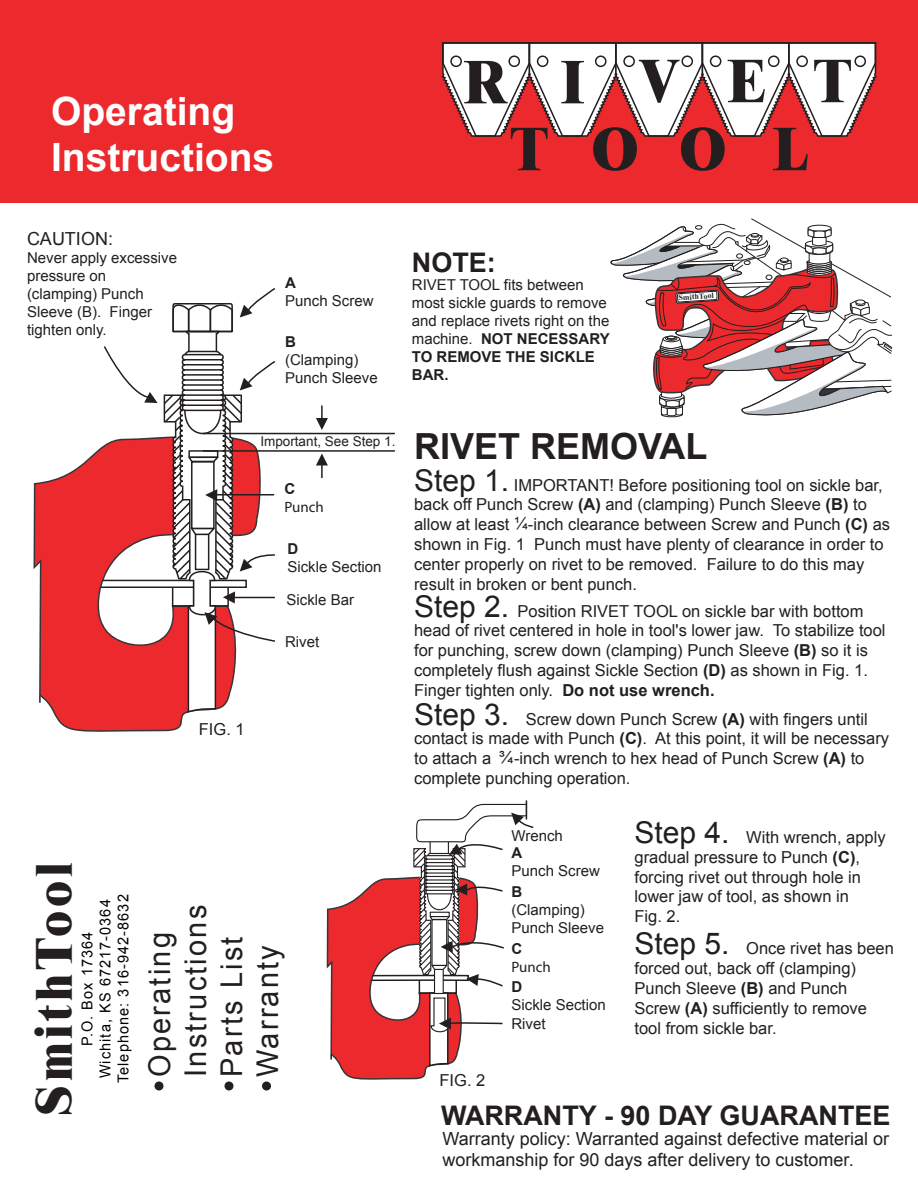
<style>
.page{position:relative;width:918px;height:1188px;background:#fff}
.page>*{position:absolute;margin:0;border:0;box-sizing:border-box;transform-origin:0 0}
.t1{font:800 61.95px/67.9px "Times New Roman";letter-spacing:.8em;color:#231f20;text-align:center;scale:.94 1}
.t2{font:800 51px "Times New Roman";letter-spacing:.075em;color:#231f20}
.t3{font:700 39px/46.8px "Arial";color:#fff}
.t4{font:700 36px "Arial";color:#231f20}
.t5{font:30px/36px "Arial";letter-spacing:.075em;color:#231f20}
.t6{font:700 27px "Arial";color:#231f20}
.t7{font:18px/21.6px "Arial";color:#231f20}
.t8{font:16.5px/19.8px "Arial";color:#231f20}
.t9{font:15px/18px "Arial";color:#231f20}
.t10{font:15px/18px "Arial";letter-spacing:.075em;color:#000;text-align:center}
.t11{font:15px "Myriad";color:#231f20}
.t12{font:700 15px "Arial";color:#231f20}
.t13{font:13.5px "Arial";color:#231f20}
.t14{font:700 7.8px "Times New Roman";color:#231f20}
.s1{font-weight:700}
.s2{font-size:30px}
</style>
<div class="page">
<div style="left:0;top:0;width:918px;height:202px;background:#ec2a2d"></div>
<svg style="left:610px;top:218px;width:283px;height:200px"></svg>
<svg style="left:33px;top:449px;width:231px;height:642px"></svg>
<svg style="left:99px;top:288px;width:177px;height:426px"></svg>
<hr style="left:203px;top:433px;width:192px;height:1px;background:#231f20">
<hr style="left:203px;top:450px;width:192px;height:2px;background:#231f20">
<svg style="left:316px;top:405px;width:12px;height:25px"></svg>
<svg style="left:316px;top:453px;width:12px;height:25px"></svg>
<div style="left:154px;top:1082px;width:10px;height:8px;background:#231f20;border-radius:50%"></div>
<div style="left:262px;top:1082px;width:9px;height:8px;background:#231f20;border-radius:50%"></div>
<div style="left:225px;top:1082px;width:9px;height:8px;background:#231f20;border-radius:50%"></div>
<svg style="left:327px;top:801px;width:207px;height:279px"></svg>
<svg style="left:441px;top:42px;width:436px;height:95px"></svg>
<div style="left:796px;top:55px;width:12px;height:12px;border:2px solid #231f20;border-radius:50%"></div>
<div style="left:854px;top:55px;width:12px;height:12px;border:2px solid #231f20;border-radius:50%"></div>
<h3 class="t3" style="left:51px;top:89px;width:225px">Operating<br>Instructions</h3>
<h1 class="t1" style="left:463px;top:47px;width:415px">RIVET<br>TOOL</h1>
<p class="t7" style="left:27px;top:228px;width:88px">CAUTION:</p>
<p class="t9" style="left:27px;top:249px;width:152px">Never apply excessive pressure on (clamping) Punch<br>Sleeve (B). Finger tighten only.</p>
<p class="t12" style="left:285px;top:273px;width:12px">A</p>
<p class="t9" style="left:285px;top:292px;width:90px">Punch Screw</p>
<p class="t12" style="left:285px;top:331px;width:12px">B</p>
<p class="t9" style="left:285px;top:350px;width:94px">(Clamping)<br>Punch Sleeve</p>
<h3 class="t6" style="left:412px;top:245px;width:85px">NOTE:</h3>
<p class="t9" style="left:412px;top:276px;width:199px">RIVET TOOL fits between most sickle guards to remove and replace rivets right on the machine. <span class="s1">NOT NECESSARY<br>TO REMOVE THE SICKLE<br>BAR.</span></p>
<p class="t14" style="left:678px;top:292px;width:37px;rotate:-4deg">SmithTool</p>
<p class="t13" style="left:260px;top:433px;width:137px">Important, See Step 1.</p>
<p class="t12" style="left:284px;top:478px;width:12px">C</p>
<p class="t11" style="left:284px;top:499px;width:41px">Punch</p>
<p class="t12" style="left:287px;top:538px;width:12px">D</p>
<p class="t9" style="left:287px;top:557px;width:96px">Sickle Section</p>
<p class="t9" style="left:287px;top:590px;width:69px">Sickle Bar</p>
<p class="t9" style="left:285px;top:632px;width:36px">Rivet</p>
<p class="t8" style="left:199px;top:719px;width:47px">FIG. 1</p>
<h2 class="t2" style="left:24px;top:1116px;width:255px;rotate:-90deg">SmithTool</h2>
<p class="t10" style="left:78px;top:1083px;width:191px;rotate:-90deg">P.O. Box 17364<br>Wichita, KS 67217-0364<br>Telephone: 316-942-8632</p>
<h3 class="t5" style="left:142px;top:1077px;width:174px;rotate:-90deg">Operating<br>Instructions<br>Parts List<br>Warranty</h3>
<h3 class="t4" style="left:414px;top:423px;width:295px">RIVET REMOVAL</h3>
<p class="t8" style="left:414px;top:475px;width:477px"><span class="s2">Step 1.</span> IMPORTANT! Before positioning tool on sickle bar, back off Punch Screw <span class="s1">(A)</span> and (clamping) Punch Sleeve <span class="s1">(B)</span> to allow at least -inch clearance between Screw and Punch <span class="s1">(C)</span> as shown in Fig. 1 Punch must have plenty of clearance in order to center properly on rivet to be removed. Failure to do this may result in broken or bent punch.</p>
<p class="t8" style="left:515px;top:514px;width:15px">¼</p>
<p class="t8" style="left:414px;top:601px;width:473px"><span class="s2">Step 2.</span> Position RIVET TOOL on sickle bar with bottom head of rivet centered in hole in tool's lower jaw. To stabilize tool for punching, screw down (clamping) Punch Sleeve <span class="s1">(B)</span> so it is completely flush against Sickle Section <span class="s1">(D)</span> as shown in Fig. 1.<br>Finger tighten only. <span class="s1">Do not use wrench.</span></p>
<p class="t8" style="left:414px;top:709px;width:477px"><span class="s2">Step 3.</span> Screw down Punch Screw <span class="s1">(A)</span> with fingers until contact is made with Punch <span class="s1">(C)</span>. At this point, it will be necessary to attach a</p>
<p class="t8" style="left:414px;top:749px;width:452px;text-indent:85px">¾-inch wrench to hex head of Punch Screw <span class="s1">(A)</span> to complete punching operation.</p>
<p class="t8" style="left:440px;top:1071px;width:47px">FIG. 2</p>
<p class="t9" style="left:512px;top:827px;width:53px">Wrench</p>
<p class="t12" style="left:512px;top:842px;width:12px">A</p>
<p class="t9" style="left:512px;top:861px;width:90px">Punch Screw</p>
<p class="t12" style="left:512px;top:881px;width:12px">B</p>
<p class="t9" style="left:512px;top:900px;width:94px">(Clamping)<br>Punch Sleeve</p>
<p class="t12" style="left:512px;top:939px;width:12px">C</p>
<p class="t11" style="left:512px;top:960px;width:41px">Punch</p>
<p class="t12" style="left:512px;top:976px;width:12px">D</p>
<p class="t9" style="left:512px;top:995px;width:96px;line-height:19.5px">Sickle Section<br>Rivet</p>
<p class="t8" style="left:634px;top:827px;width:253px"><span class="s2">Step 4.</span> With wrench, apply gradual pressure to Punch <span class="s1">(C)</span>, forcing rivet out through hole in lower jaw of tool, as shown in<br>Fig. 2.</p>
<p class="t8" style="left:634px;top:939px;width:261px"><span class="s2">Step 5.</span> Once rivet has been forced out, back off (clamping)<br>Punch Sleeve <span class="s1">(B)</span> and Punch<br>Screw <span class="s1">(A)</span> sufficiently to remove tool from sickle bar.</p>
<h3 class="t6" style="left:441px;top:1098px;width:451px">WARRANTY - 90 DAY GUARANTEE</h3>
<p class="t7" style="left:442px;top:1128px;width:448px">Warranty policy: Warranted against defective material or workmanship for 90 days after delivery to customer.</p>
</div>
